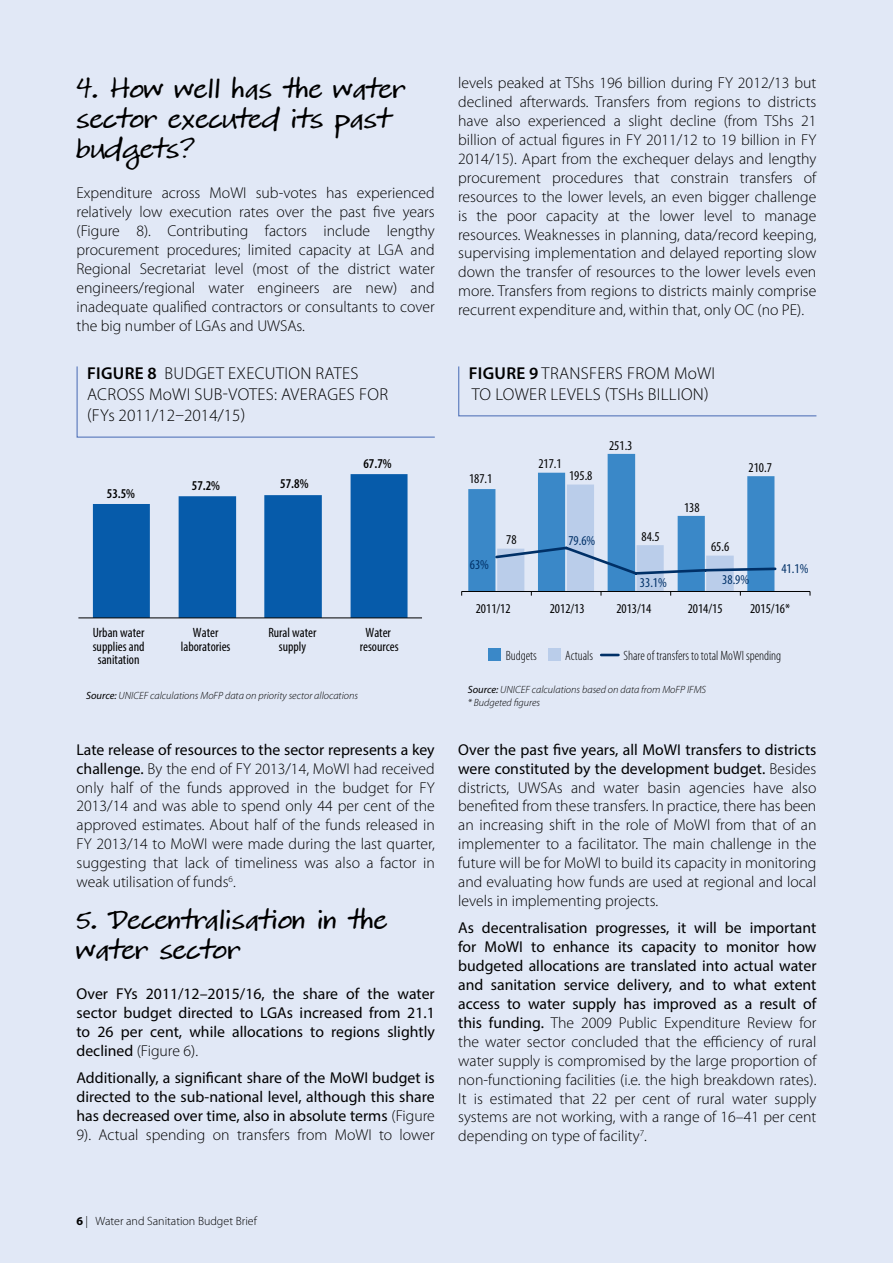
<style>
.page{position:relative;width:893px;height:1263px;background:#e1e8f6}
.page>*{position:absolute;margin:0;border:0;box-sizing:border-box;transform-origin:0 0}
.t1{font:21px/30px "DJB Heather G";color:#000}
.t2{font:300 17.25px/20.7px "Myriad Pro";letter-spacing:.02em;color:#000}
.t3{font:300 15.75px/18.9px "Myriad Pro";color:#000;text-align:justify}
.t4{font:15.75px/18.9px "Myriad Pro";color:#000;text-align:justify}
.t5{font:condensed 13.5px/13.5px "Myriad Pro";color:#000;text-align:center}
.t6{font:300 condensed 13.5px "Myriad Pro";color:#000}
.t7{font:condensed 13.5px "Myriad Pro";color:#003067}
.t8{font:600 condensed 13.5px "Myriad Pro";color:#000}
.t9{font:300 12px "Myriad Pro";color:#000}
.t10{font:italic 300 10.5px/12.6px "Myriad Pro";color:#000}
.s1{font-weight:600}
.s2{font-weight:400}
.s3{font-weight:300}
.s4{font-weight:700}
</style>
<div class="page">
<svg style="left:76px;top:366px;width:359px;height:72px"></svg>
<svg style="left:93px;top:474px;width:315px;height:143px;fill:#065baa"></svg>
<hr style="left:78px;top:617px;width:344px;height:1px;background:#000">
<svg style="left:458px;top:366px;width:359px;height:51px"></svg>
<div style="left:548px;top:649px;width:12px;height:12px;background:#bacdea"></div>
<div style="left:489px;top:649px;width:12px;height:12px;background:#3a88c8"></div>
<svg style="left:601px;top:654px;width:17px;height:2px"></svg>
<hr style="left:462px;top:591px;width:348px;height:1px;background:#000">
<svg style="left:468px;top:454px;width:309px;height:142px"></svg>
<h1 class="t1" style="left:77px;top:76px;width:330px">4. How well has the water sector executed its past budgets?</h1>
<p class="t3" style="left:77px;top:183px;width:360px">Expenditure across MoWI sub-votes has experienced relatively low execution rates over the past five years (Figure 8). Contributing factors include lengthy procurement procedures; limited capacity at LGA</p>
<p class="t3" style="left:77px;top:240px;width:360px;text-indent:334px">and Regional Secretariat level (most of the district water engineers/regional water engineers are new) and inadequate qualified contractors or consultants to cover the big number of LGAs and UWSAs.</p>
<p class="t2" style="left:87px;top:363px;width:303px"><span class="s1">FIGURE 8</span> Budget execution rates across MoWI sub-votes: Averages for (FYs 2011/12–2014/15)</p>
<p class="t8" style="left:107px;top:485px;width:30px">53.5%</p>
<p class="t8" style="left:192px;top:477px;width:30px">57.2%</p>
<p class="t8" style="left:280px;top:475px;width:30px">57.8%</p>
<p class="t8" style="left:363px;top:455px;width:30px">67.7%</p>
<p class="t5" style="left:93px;top:626px;width:53px">Urban water supplies and sanitation</p>
<p class="t5" style="left:181px;top:626px;width:51px">Water laboratories</p>
<p class="t5" style="left:268px;top:626px;width:50px">Rural water supply</p>
<p class="t5" style="left:360px;top:626px;width:40px">Water resources</p>
<p class="t10" style="left:86px;top:689px;width:274px"><span class="s2">Source:</span> UNICEF calculations MoFP data on priority sector allocations</p>
<p class="t3" style="left:77px;top:740px;width:360px"><span class="s2">Late release of resources to the sector represents a key challenge.</span> By the end of FY 2013/14, MoWI had received only half of the funds approved in the budget for FY 2013/14 and was able to spend only 44 per cent of the approved estimates. About half of the funds released in FY 2013/14 to MoWI were made during the last quarter, suggesting that lack of timeliness was also a factor in weak utilisation of funds<sup>6</sup>.</p>
<h1 class="t1" style="left:77px;top:907px;width:312px">5. Decentralisation in the water sector</h1>
<p class="t4" style="left:77px;top:984px;width:360px">Over FYs 2011/12–2015/16, the share of the water sector budget directed to LGAs increased from 21.1 to 26 per cent, while allocations to regions slightly declined <span class="s3">(Figure 6).</span></p>
<p class="t4" style="left:77px;top:1068px;width:360px">Additionally, a significant share of the MoWI budget is directed to the sub-national level, although this share has decreased over time, also in absolute terms <span class="s3">(Figure 9). Actual spending on transfers from MoWI to lower</span></p>
<p class="t3" style="left:458px;top:73px;width:360px">levels peaked at TShs 196 billion during FY 2012/13 but declined afterwards. Transfers from regions to districts have also experienced a slight decline (from TShs 21 billion of actual figures in FY 2011/12 to 19 billion in FY 2014/15). Apart from the exchequer delays and lengthy procurement procedures that constrain transfers of resources to the lower levels, an even bigger challenge is the poor capacity at the lower level to manage resources. Weaknesses in planning, data/record keeping, supervising implementation and delayed reporting slow down the transfer of resources to the lower levels even more. Transfers from regions to districts mainly comprise recurrent expenditure and, within that, only OC (no PE).</p>
<p class="t2" style="left:469px;top:363px;width:245px"><span class="s1">FIGURE 9</span> Transfers from MoWI to lower levels (TShs billion)</p>
<p class="t5" style="left:469px;top:472px;width:25px">187.1</p>
<p class="t7" style="left:470px;top:556px;width:21px">63%</p>
<p class="t5" style="left:506px;top:533px;width:12px">78</p>
<p class="t5" style="left:538px;top:456px;width:25px">217.1</p>
<p class="t5" style="left:569px;top:468px;width:25px">195.8</p>
<p class="t7" style="left:568px;top:532px;width:28px">79.6%</p>
<p class="t5" style="left:609px;top:439px;width:25px">251.3</p>
<p class="t5" style="left:748px;top:461px;width:25px">210.7</p>
<p class="t5" style="left:641px;top:530px;width:20px">84.5</p>
<p class="t5" style="left:684px;top:501px;width:17px">138</p>
<p class="t5" style="left:711px;top:540px;width:20px">65.6</p>
<p class="t7" style="left:640px;top:574px;width:28px">33.1%</p>
<p class="t7" style="left:722px;top:571px;width:28px">38.9%</p>
<p class="t7" style="left:781px;top:561px;width:28px">41.1%</p>
<p class="t5" style="left:476px;top:602px;width:36px">2011/12</p>
<p class="t5" style="left:550px;top:602px;width:36px">2012/13</p>
<p class="t5" style="left:616px;top:602px;width:36px">2013/14</p>
<p class="t5" style="left:688px;top:602px;width:36px">2014/15</p>
<p class="t5" style="left:750px;top:602px;width:42px">2015/16*</p>
<p class="t6" style="left:506px;top:647px;width:32px">Budgets</p>
<p class="t6" style="left:565px;top:647px;width:29px">Actuals</p>
<p class="t6" style="left:623px;top:648px;width:159px">Share of transfers to total MoWI spending</p>
<p class="t10" style="left:468px;top:683px;width:240px"><span class="s2">Source:</span> UNICEF calculations based on data from MoFP IFMS * Budgeted figures</p>
<p class="t3" style="left:458px;top:740px;width:360px"><span class="s2">Over the past five years, all MoWI transfers to districts were constituted by the development budget.</span> Besides districts, UWSAs and water basin agencies have also benefited from these transfers. I n practice, there has been an increasing shift in the role of MoWI from that of an implementer to a facilitator. The main challenge in the future will be for MoWI to build its capacity in monitoring and evaluating how funds are used at regional and local levels in implementing projects.</p>
<p class="t3" style="left:458px;top:918px;width:360px"><span class="s2">As decentralisation progresses, it will be important for MoWI to enhance its capacity to monitor how budgeted allocations are translated into actual water and sanitation service delivery, and to what extent access to water supply has improved as a result of this funding.</span> The 2009 Public Expenditure Review for the water sector concluded that the efficiency of rural water supply is compromised by the large proportion of non-functioning facilities (i.e. the high breakdown rates).<br>It is estimated that 22 per cent of rural water supply systems are not working, with a range of 16–41 per cent depending on type of facility<sup>7</sup>.</p>
<p class="t9" style="left:77px;top:1214px;width:182px"><span class="s4">6</span> | Water and Sanitation Budget Brief</p>
</div>
